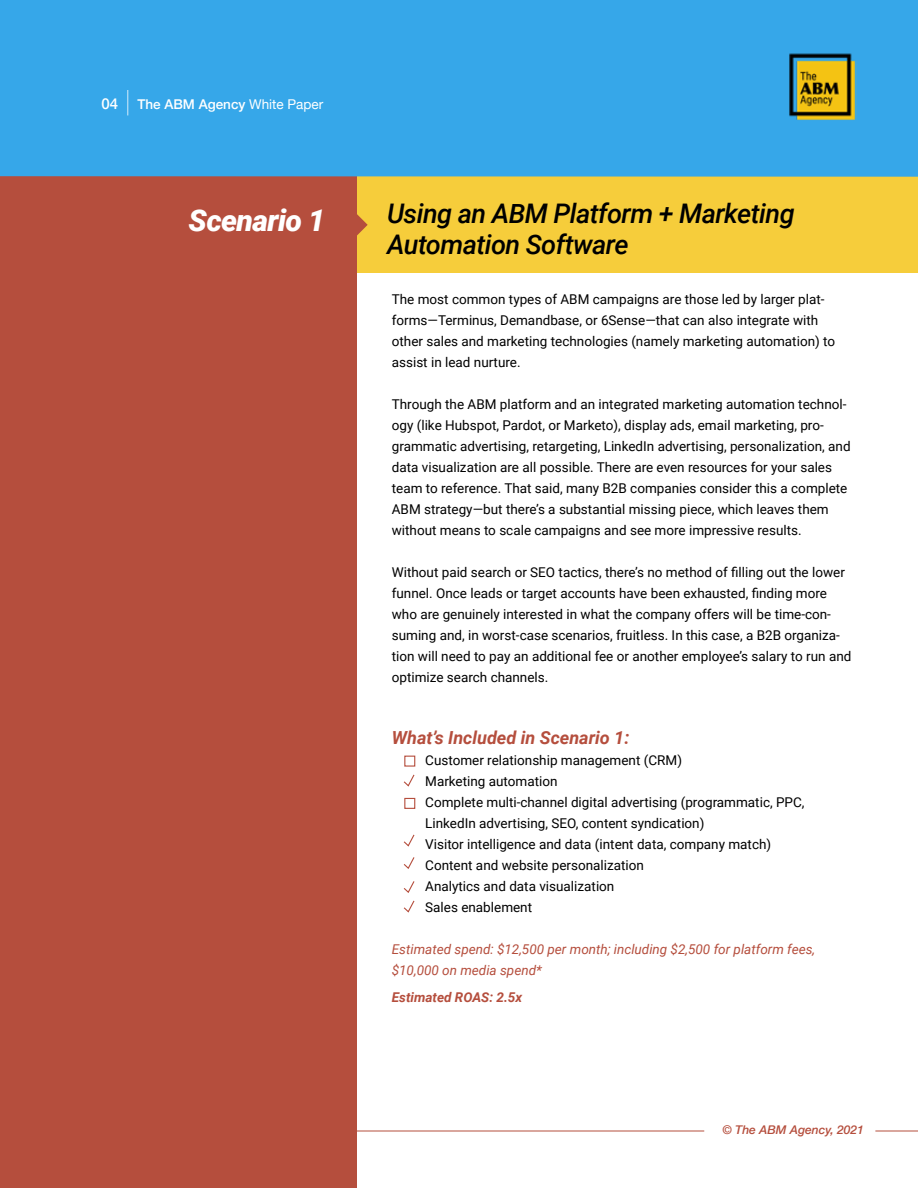
<style>
.page{position:relative;width:918px;height:1188px;background:#fff}
.page>*{position:absolute;margin:0;border:0;box-sizing:border-box;transform-origin:0 0}
.t1{font:italic 900 30px "Roboto";letter-spacing:-.02em;color:#fff}
.t2{font:italic 500 27px/31.2px "Roboto";letter-spacing:-.02em;color:#000}
.t3{font:italic 700 18px "Roboto";color:#b54e3d}
.t4{font:500 15px "Helvetica Neue";color:#fff}
.t5{font:13.5px/21px "Roboto";color:#000}
.t6{font:italic 13.5px/21px "Roboto";color:#b54e3d}
.t7{font:500 13.5px "Helvetica Neue";color:#fff}
.t8{font:italic 700 13.5px "Roboto";color:#b54e3d}
.t9{font:italic 500 12px "Helvetica Neue";color:#b54e3d}
.s1{font-weight:400}
</style>
<div class="page">
<div style="left:347px;top:176px;width:571px;height:97px;background:#f6cd3b"></div>
<div style="left:0;top:176px;width:356px;height:1012px;background:#b54e3d"></div>
<div style="left:0;top:0;width:918px;height:177px;background:#36a7e9"></div>
<svg style="left:127px;top:90px;width:1px;height:25px"></svg>
<img style="left:786px;top:49px;width:70px;height:72px">
<div style="left:404px;top:798px;width:11px;height:11px;border:1px solid #b54e3d"></div>
<div style="left:404px;top:756px;width:11px;height:11px;border:1px solid #b54e3d"></div>
<svg style="left:403px;top:774px;width:12px;height:13px"></svg>
<svg style="left:403px;top:834px;width:12px;height:13px"></svg>
<svg style="left:403px;top:857px;width:12px;height:12px"></svg>
<svg style="left:403px;top:881px;width:12px;height:32px"></svg>
<hr style="left:356px;top:1131px;width:348px;height:1px;background:#b54e3d">
<hr style="left:875px;top:1131px;width:43px;height:1px;background:#b54e3d">
<svg style="left:356px;top:210px;width:12px;height:29px"></svg>
<p class="t4" style="left:101px;top:91px;width:18px">04</p>
<p class="t7" style="left:137px;top:93px;width:187px">The ABM Agency <span class="s1">White Paper</span></p>
<h1 class="t1" style="left:189px;top:200px;width:138px">Scenario 1</h1>
<h2 class="t2" style="left:387px;top:197px;width:409px">Using an ABM Platform + Marketing<br>Automation Software</h2>
<p class="t5" style="left:392px;top:288px;width:445px">The most common types of ABM campaigns are those led by larger plat&shy;forms—Terminus, Demandbase, or 6Sense—that can also integrate with other sales and marketing technologies (namely marketing automation) to assist in lead nurture.</p>
<p class="t5" style="left:392px;top:393px;width:460px">Through the ABM platform and an integrated marketing automation technol&shy;ogy (like Hubspot, Pardot, or Marketo), display ads, email marketing, pro&shy;grammatic advertising, retargeting, LinkedIn advertising, personalization, and data visualization are all possible. There are even resources for your sales team to reference. That said, many B2B companies consider this a complete ABM strategy—but there’s a substantial missing piece, which leaves them without means to scale campaigns and see more impressive results.</p>
<p class="t5" style="left:392px;top:561px;width:461px">Without paid search or SEO tactics, there’s no method of filling out the lower funnel. Once leads or target accounts have been exhausted, finding more who are genuinely interested in what the company offers will be time-con&shy;suming and, in worst-case scenarios, fruitless. In this case, a B2B organiza&shy;tion will need to pay an additional fee or another employee’s salary to run and optimize search channels.</p>
<h3 class="t3" style="left:392px;top:725px;width:239px">What’s Included in Scenario 1:</h3>
<p class="t5" style="left:425px;top:750px;width:381px">Customer relationship management (CRM)<br>Marketing automation<br>Complete multi-channel digital advertising (programmatic, PPC, LinkedIn advertising, SEO, content syndication)<br>Visitor intelligence and data (intent data, company match)<br>Content and website personalization<br>Analytics and data visualization<br>Sales enablement</p>
<p class="t6" style="left:392px;top:939px;width:425px">Estimated spend: $12,500 per month; including $2,500 for platform fees, $10,000 on media spend*</p>
<p class="t8" style="left:392px;top:988px;width:132px">Estimated ROAS: 2.5x</p>
<p class="t9" style="left:722px;top:1119px;width:143px">© The ABM Agency, 2021</p>
</div>
